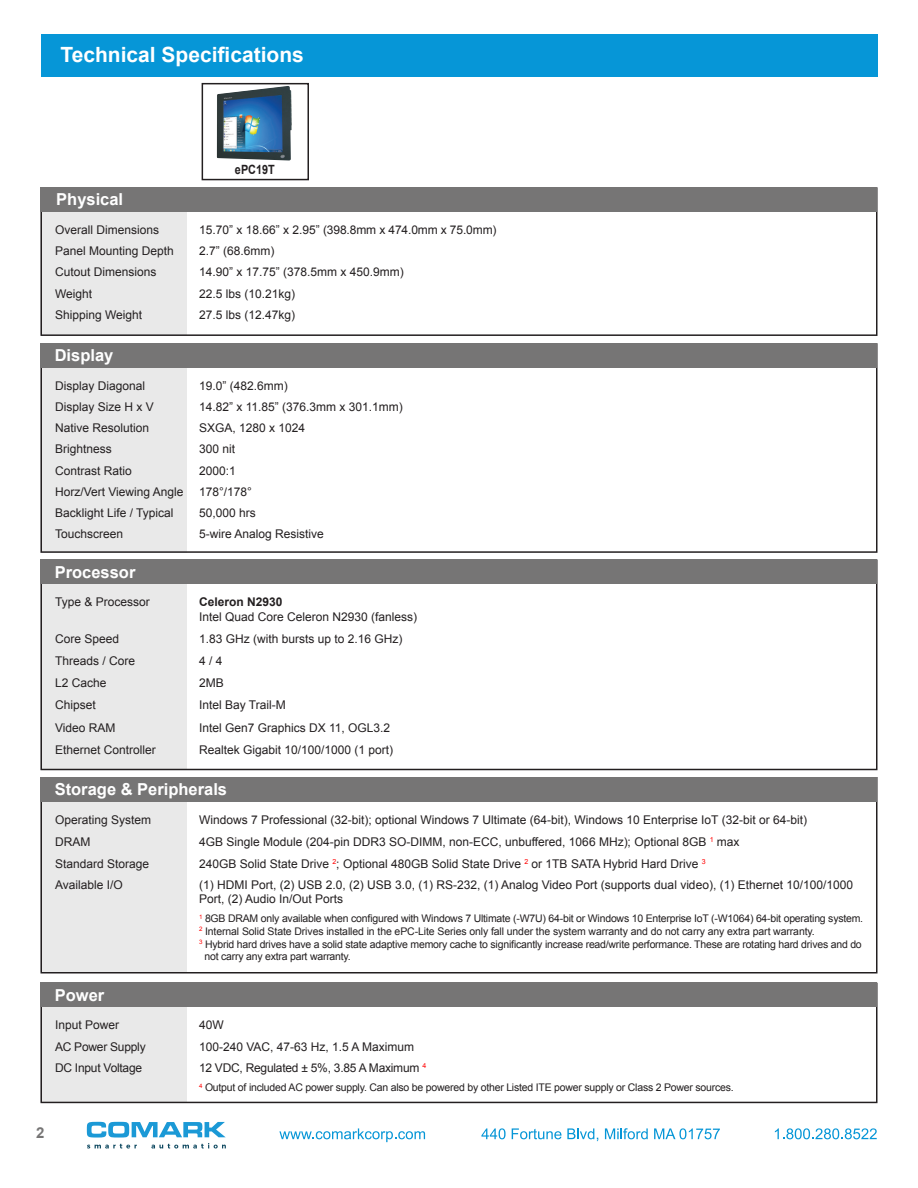
<style>
.page{position:relative;width:918px;height:1188px;background:#fff}
.page>*{position:absolute;margin:0;border:0;box-sizing:border-box;transform-origin:0 0}
.t1{font:700 21px "Arial";color:#fff}
.t2{font:700 16.5px "Arial";color:#fff}
.t3{font:700 15px "Arial";color:#767575}
.t4{font:700 12.75px "Arial";color:#231f20;scale:.85 1}
.t5{font:12px/13.5px "Arial";color:#231f20}
.t6{font:12px "Arial";letter-spacing:-.02em;color:#231f20}
.t7{font:700 12px "Arial";color:#231f20}
.t8{font:10.5px "Arial";letter-spacing:-.02em;color:#231f20}
</style>
<div class="page">
<svg style="left:279px;top:1128px;width:146px;height:14px"></svg>
<svg style="left:481px;top:1128px;width:25px;height:11px"></svg>
<svg style="left:512px;top:1128px;width:86px;height:13px"></svg>
<svg style="left:605px;top:1128px;width:43px;height:11px"></svg>
<svg style="left:654px;top:1128px;width:66px;height:11px"></svg>
<svg style="left:775px;top:1128px;width:102px;height:11px"></svg>
<svg style="left:87px;top:1122px;width:139px;height:27px"></svg>
<div style="left:202px;top:83px;width:107px;height:97px;border:2px solid #231f20"></div>
<div style="left:40px;top:210px;width:147px;height:125px;background:#e9e9e9"></div>
<div style="left:40px;top:366px;width:147px;height:187px;background:#e9e9e9"></div>
<div style="left:40px;top:582px;width:147px;height:187px;background:#e9e9e9"></div>
<div style="left:40px;top:1005px;width:147px;height:97px;background:#e9e9e9"></div>
<div style="left:41px;top:34px;width:837px;height:43px;background:#0696d7"></div>
<div style="left:40px;top:187px;width:838px;height:149px;border:2px solid #231f20"></div>
<div style="left:40px;top:343px;width:838px;height:210px;border:2px solid #231f20"></div>
<div style="left:40px;top:560px;width:838px;height:210px;border:2px solid #231f20"></div>
<div style="left:40px;top:983px;width:838px;height:120px;border:2px solid #231f20"></div>
<div style="left:40px;top:187px;width:838px;height:25px;background:#767575"></div>
<div style="left:40px;top:343px;width:838px;height:24px;background:#767575"></div>
<div style="left:40px;top:560px;width:838px;height:24px;background:#767575"></div>
<div style="left:40px;top:983px;width:838px;height:24px;background:#767575"></div>
<img style="left:217px;top:86px;width:75px;height:75px">
<div style="left:40px;top:800px;width:147px;height:172px;background:#e9e9e9"></div>
<div style="left:40px;top:777px;width:838px;height:197px;border:2px solid #231f20"></div>
<div style="left:40px;top:777px;width:838px;height:24px;background:#767575"></div>
<h1 class="t1" style="left:60px;top:40px;width:245px">Technical Specifications</h1>
<h2 class="t2" style="left:56px;top:189px;width:68px">Physical</h2>
<p class="t4" style="left:235px;top:161px;width:48px">ePC19T</p>
<p class="t5" style="left:55px;top:223px;width:106px">Overall Dimensions</p>
<p class="t5" style="left:199px;top:223px;width:299px">15.70” x 18.66” x 2.95” (398.8mm x 474.0mm x 75.0mm)</p>
<p class="t5" style="left:55px;top:244px;width:120px">Panel Mounting Depth</p>
<p class="t5" style="left:199px;top:244px;width:77px">2.7” (68.6mm)</p>
<p class="t5" style="left:55px;top:266px;width:103px">Cutout Dimensions</p>
<p class="t5" style="left:199px;top:266px;width:206px">14.90” x 17.75” (378.5mm x 450.9mm)</p>
<p class="t5" style="left:55px;top:287px;width:39px">Weight</p>
<p class="t5" style="left:199px;top:287px;width:98px">22.5 lbs (10.21kg)</p>
<p class="t5" style="left:55px;top:308px;width:89px">Shipping Weight</p>
<p class="t5" style="left:199px;top:308px;width:98px">27.5 lbs (12.47kg)</p>
<h2 class="t2" style="left:55px;top:344px;width:60px">Display</h2>
<p class="t5" style="left:55px;top:379px;width:92px">Display Diagonal</p>
<p class="t5" style="left:199px;top:379px;width:90px">19.0” (482.6mm)</p>
<p class="t5" style="left:55px;top:400px;width:100px">Display Size H x V</p>
<p class="t5" style="left:199px;top:400px;width:205px">14.82” x 11.85” (376.3mm x 301.1mm)</p>
<p class="t5" style="left:55px;top:421px;width:96px">Native Resolution</p>
<p class="t5" style="left:199px;top:421px;width:108px">SXGA, 1280 x 1024</p>
<p class="t5" style="left:55px;top:443px;width:58px">Brightness</p>
<p class="t5" style="left:199px;top:443px;width:38px">300 nit</p>
<p class="t5" style="left:55px;top:464px;width:78px">Contrast Ratio</p>
<p class="t5" style="left:199px;top:464px;width:38px">2000:1</p>
<p class="t5" style="left:55px;top:485px;width:130px">Horz/Vert Viewing Angle</p>
<p class="t5" style="left:199px;top:485px;width:54px">178°/178°</p>
<p class="t5" style="left:55px;top:506px;width:120px">Backlight Life / Typical</p>
<p class="t5" style="left:199px;top:506px;width:58px">50,000 hrs</p>
<p class="t5" style="left:55px;top:527px;width:70px">Touchscreen</p>
<p class="t5" style="left:199px;top:527px;width:126px">5-wire Analog Resistive</p>
<h2 class="t2" style="left:55px;top:561px;width:82px">Processor</h2>
<p class="t5" style="left:55px;top:595px;width:96px">Type &amp; Processor</p>
<p class="t7" style="left:199px;top:594px;width:85px">Celeron N2930</p>
<p class="t5" style="left:199px;top:610px;width:220px">Intel Quad Core Celeron N2930 (fanless)</p>
<p class="t5" style="left:55px;top:632px;width:66px">Core Speed</p>
<p class="t5" style="left:199px;top:632px;width:205px">1.83 GHz (with bursts up to 2.16 GHz)</p>
<p class="t5" style="left:55px;top:654px;width:82px">Threads / Core</p>
<p class="t5" style="left:199px;top:654px;width:25px">4 / 4</p>
<p class="t5" style="left:55px;top:676px;width:53px">L2 Cache</p>
<p class="t5" style="left:199px;top:676px;width:26px">2MB</p>
<p class="t5" style="left:55px;top:699px;width:42px">Chipset</p>
<p class="t5" style="left:199px;top:699px;width:88px">Intel Bay Trail-M</p>
<p class="t5" style="left:55px;top:721px;width:62px">Video RAM</p>
<p class="t5" style="left:199px;top:721px;width:193px">Intel Gen7 Graphics DX 11, OGL3.2</p>
<p class="t5" style="left:55px;top:743px;width:102px">Ethernet Controller</p>
<p class="t5" style="left:199px;top:743px;width:196px">Realtek Gigabit 10/100/1000 (1 port)</p>
<h2 class="t2" style="left:55px;top:778px;width:174px">Storage &amp; Peripherals</h2>
<p class="t5" style="left:55px;top:813px;width:98px">Operating System</p>
<p class="t5" style="left:199px;top:813px;width:610px">Windows 7 Professional (32-bit); optional Windows 7 Ultimate (64-bit), Windows 10 Enterprise IoT (32-bit or 64-bit)</p>
<p class="t5" style="left:55px;top:835px;width:37px">DRAM</p>
<p class="t5" style="left:199px;top:835px;width:542px">4GB Single Module (204-pin DDR3 SO-DIMM, non-ECC, unbuffered, 1066 MHz); Optional 8GB <sup>1</sup> max</p>
<p class="t5" style="left:55px;top:857px;width:96px">Standard Storage</p>
<p class="t5" style="left:199px;top:857px;width:508px">240GB Solid State Drive <sup>2</sup>; Optional 480GB Solid State Drive <sup>2</sup> or 1TB SATA Hybrid Hard Drive <sup>3</sup></p>
<p class="t5" style="left:55px;top:879px;width:69px">Available I/O</p>
<p class="t5" style="left:199px;top:879px;width:656px">(1) HDMI Port, (2) USB 2.0, (2) USB 3.0, (1) RS-232, (1) Analog Video Port (supports dual video), (1) Ethernet 10/100/1000<br>Port, (2) Audio In/Out Ports</p>
<p class="t8" style="left:199px;top:912px;width:666px"><sup>1</sup> 8GB DRAM only available when configured with Windows 7 Ultimate (-W7U) 64-bit or Windows 10 Enterprise IoT (-W1064) 64-bit operating system.</p>
<p class="t8" style="left:199px;top:924px;width:617px"><sup>2</sup> Internal Solid State Drives installed in the ePC-Lite Series only fall under the system warranty and do not carry any extra part warranty.</p>
<p class="t8" style="left:199px;top:937px;width:664px"><sup>3</sup> Hybrid hard drives have a solid state adaptive memory cache to significantly increase read/write performance. These are rotating hard drives and do</p>
<p class="t8" style="left:204px;top:950px;width:148px">not carry any extra part warranty.</p>
<h2 class="t2" style="left:55px;top:984px;width:51px">Power</h2>
<p class="t5" style="left:55px;top:1019px;width:66px">Input Power</p>
<p class="t5" style="left:199px;top:1019px;width:26px">40W</p>
<p class="t6" style="left:55px;top:1039px;width:92px">AC Power Supply</p>
<p class="t5" style="left:199px;top:1040px;width:217px">100-240 VAC, 47-63 Hz, 1.5 A Maximum</p>
<p class="t6" style="left:55px;top:1060px;width:89px">DC Input Voltage</p>
<p class="t6" style="left:199px;top:1060px;width:229px">12 VDC, Regulated ± 5%, 3.85 A Maximum <sup>4</sup></p>
<p class="t8" style="left:199px;top:1081px;width:536px"><sup>4</sup> Output of included AC power supply. Can also be powered by other Listed ITE power supply or Class 2 Power sources.</p>
<p class="t3" style="left:36px;top:1123px;width:10px">2</p>
</div>
